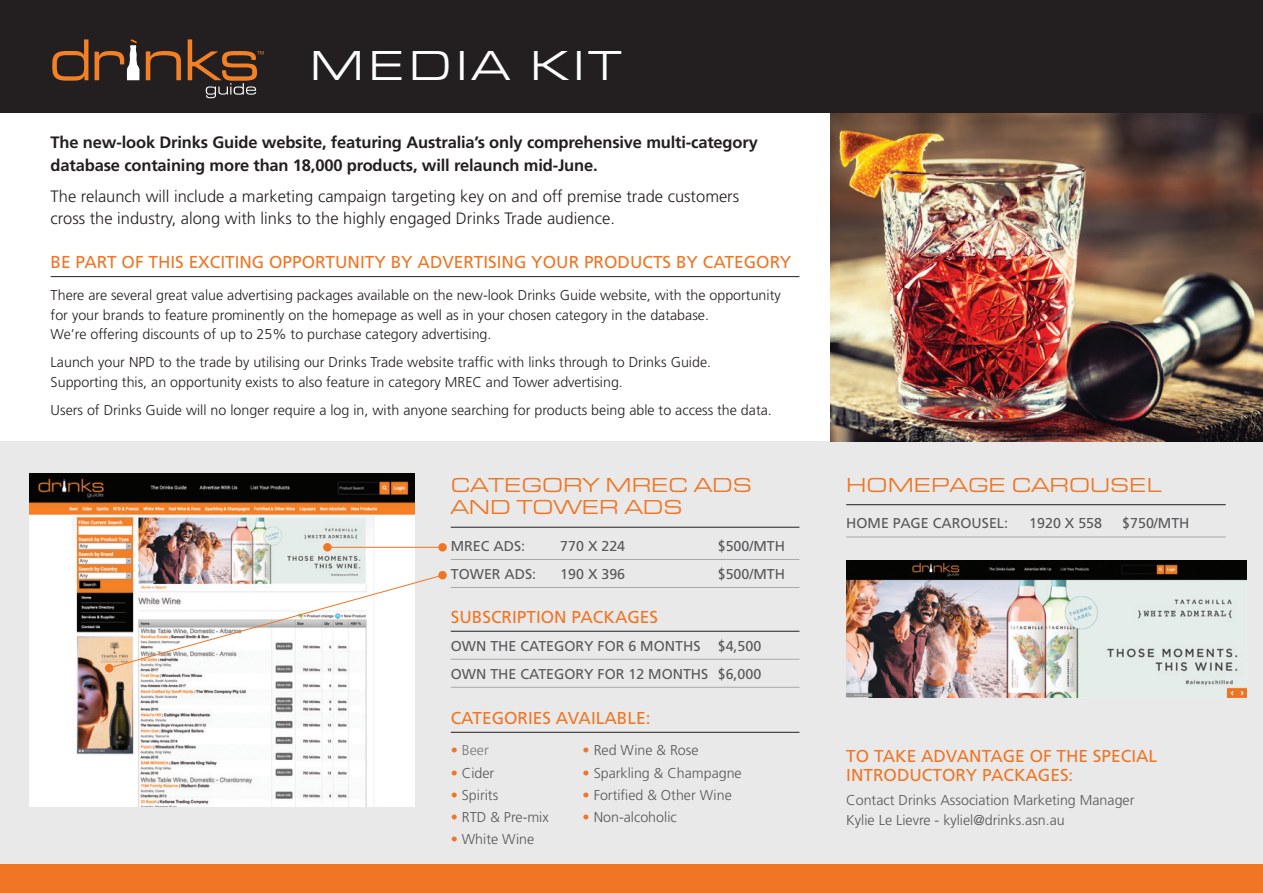
<style>
.page{position:relative;width:1263px;height:893px;background:#fff}
.page>*{position:absolute;margin:0;border:0;box-sizing:border-box;transform-origin:0 0}
.t1{font:43.5px "Eurostile Extended";letter-spacing:.1em;color:#fff}
.t2{font:21px/22.5px "Eurostile Extended";color:#ee7625}
.t3{font:17.25px/19.5px "Frutiger";color:#ee7625}
.t4{font:300 16.5px/22.5px "Frutiger";color:#231f20}
.t5{font:700 16.5px/22.5px "Frutiger";letter-spacing:-.01em;color:#231f20}
.t6{font:300 14.25px/19.5px "Frutiger";color:#231f20}
.t7{font:300 14.25px/19.5px "Frutiger";color:#57585a}
.t8{font:14.25px/28px "Frutiger";color:#57585a}
.t9{font:300 14.25px "Frutiger";color:#787a7d}
.s1{color:#ee7625}
.s2{font-size:16.5px}
</style>
<div class="page">
<div style="left:0;top:441px;width:1263px;height:452px;background:#eae9e9"></div>
<img style="left:830px;top:113px;width:433px;height:328px">
<hr style="left:51px;top:276px;width:748px;height:1px;background:#231f20">
<hr style="left:451px;top:527px;width:348px;height:1px;background:#231f20">
<hr style="left:451px;top:559px;width:348px;height:1px;background:#a7a8a9">
<hr style="left:451px;top:587px;width:348px;height:1px;background:#a7a8a9">
<hr style="left:451px;top:631px;width:348px;height:1px;background:#231f20">
<hr style="left:451px;top:659px;width:348px;height:1px;background:#a7a8a9">
<hr style="left:451px;top:687px;width:348px;height:1px;background:#a7a8a9">
<hr style="left:846px;top:504px;width:380px;height:1px;background:#231f20">
<hr style="left:846px;top:537px;width:380px;height:1px;background:#a7a8a9">
<hr style="left:451px;top:732px;width:348px;height:1px;background:#231f20">
<img style="left:30px;top:473px;width:384px;height:334px">
<img style="left:846px;top:561px;width:400px;height:136px">
<div style="left:0;top:0;width:1263px;height:113px;background:#231f20"></div>
<svg style="left:52px;top:39px;width:36px;height:42px"></svg>
<svg style="left:146px;top:51px;width:35px;height:29px"></svg>
<svg style="left:95px;top:39px;width:45px;height:41px"></svg>
<svg style="left:188px;top:39px;width:76px;height:59px"></svg>
<div style="left:0;top:865px;width:1263px;height:28px;background:#ee7625"></div>
<div style="left:105px;top:664px;width:8px;height:8px;background:#ee7625;border-radius:50%"></div>
<div style="left:438px;top:571px;width:9px;height:8px;background:#ee7625;border-radius:50%"></div>
<div style="left:438px;top:543px;width:9px;height:9px;background:#ee7625;border-radius:50%"></div>
<div style="left:323px;top:543px;width:9px;height:9px;background:#ee7625;border-radius:50%"></div>
<hr style="left:327px;top:547px;width:115px;height:1px;background:#ee7625">
<svg style="left:108px;top:574px;width:335px;height:95px"></svg>
<h1 class="t1" style="left:310px;top:37px;width:313px">MEDIA KIT</h1>
<p class="t5" style="left:51px;top:131px;width:709px">The new-look Drinks Guide website, featuring Australia’s only comprehensive multi-category database containing more than 18,000 products, will relaunch mid-June.</p>
<p class="t4" style="left:51px;top:185px;width:690px">The relaunch will include a marketing campaign targeting key on and off premise trade customers cross the industry, along with links to the highly engaged Drinks Trade audience.</p>
<p class="t3" style="left:51px;top:252px;width:742px">BE PART OF THIS EXCITING OPPORTUNITY BY ADVERTISING YOUR PRODUCTS BY CATEGORY</p>
<p class="t6" style="left:51px;top:285px;width:732px">There are several great value advertising packages available on the new-look Drinks Guide website, with the opportunity for your brands to feature prominently on the homepage as well as in your chosen category in the database.<br>We’re offering discounts of up to 25% to purchase category advertising.</p>
<p class="t6" style="left:51px;top:352px;width:662px">Launch your NPD to the trade by utilising our Drinks Trade website traffic with links through to Drinks Guide.<br>Supporting this, an opportunity exists to also feature in category MREC and Tower advertising.</p>
<p class="t6" style="left:51px;top:400px;width:723px">Users of Drinks Guide will no longer require a log in, with anyone searching for products being able to access the data.</p>
<h2 class="t2" style="left:451px;top:475px;width:303px">CATEGORY MREC ADS<br>AND TOWER ADS</h2>
<p class="t8" style="left:451px;top:532px;width:76px">MREC ADS:</p>
<p class="t8" style="left:560px;top:532px;width:66px">770 X 224</p>
<p class="t8" style="left:718px;top:532px;width:69px">$500/MTH</p>
<p class="t8" style="left:451px;top:560px;width:87px">TOWER ADS:</p>
<p class="t8" style="left:560px;top:560px;width:66px">190 X 396</p>
<p class="t8" style="left:718px;top:560px;width:69px">$500/MTH</p>
<p class="t3" style="left:451px;top:607px;width:209px">SUBSCRIPTION PACKAGES</p>
<p class="t8" style="left:451px;top:631px;width:312px">OWN THE CATEGORY FOR 6 MONTHS $4,500<br>OWN THE CATEGORY FOR 12 MONTHS $6,000</p>
<p class="t3" style="left:451px;top:708px;width:201px">CATEGORIES AVAILABLE:</p>
<p class="t9" style="left:451px;top:742px;width:40px"><span class="s1">•</span> Beer</p>
<p class="t7" style="left:451px;top:763px;width:45px"><span class="s1">•</span> Cider</p>
<p class="t7" style="left:451px;top:785px;width:49px"><span class="s1">•</span> Spirits</p>
<p class="t7" style="left:451px;top:807px;width:99px"><span class="s1">•</span> RTD &amp; Pre-mix</p>
<p class="t7" style="left:451px;top:830px;width:85px"><span class="s1">•</span> White Wine</p>
<p class="t7" style="left:583px;top:741px;width:117px"><span class="s1">•</span> Red Wine &amp; Rose</p>
<p class="t7" style="left:583px;top:763px;width:161px"><span class="s1">•</span> Sparkling &amp; Champagne</p>
<p class="t7" style="left:583px;top:785px;width:151px"><span class="s1">•</span> Fortified &amp; Other Wine</p>
<p class="t7" style="left:583px;top:807px;width:96px"><span class="s1">•</span> Non-alcoholic</p>
<h2 class="t2" style="left:846px;top:475px;width:317px">HOMEPAGE CAROUSEL</h2>
<p class="t8" style="left:846px;top:509px;width:163px">HOME PAGE CAROUSEL:</p>
<p class="t8" style="left:1029px;top:509px;width:74px">1920 X 558</p>
<p class="t8" style="left:1122px;top:509px;width:69px">$750/MTH</p>
<p class="t3" style="left:846px;top:746px;width:312px">TO TAKE ADVANTAGE OF THE SPECIAL<br>INTRODUCTORY PACKAGES<span class="s2">:</span></p>
<p class="t7" style="left:846px;top:790px;width:290px">Contact Drinks Association Marketing Manager<br>Kylie Le Lievre - kyliel@drinks.asn.au</p>
</div>
